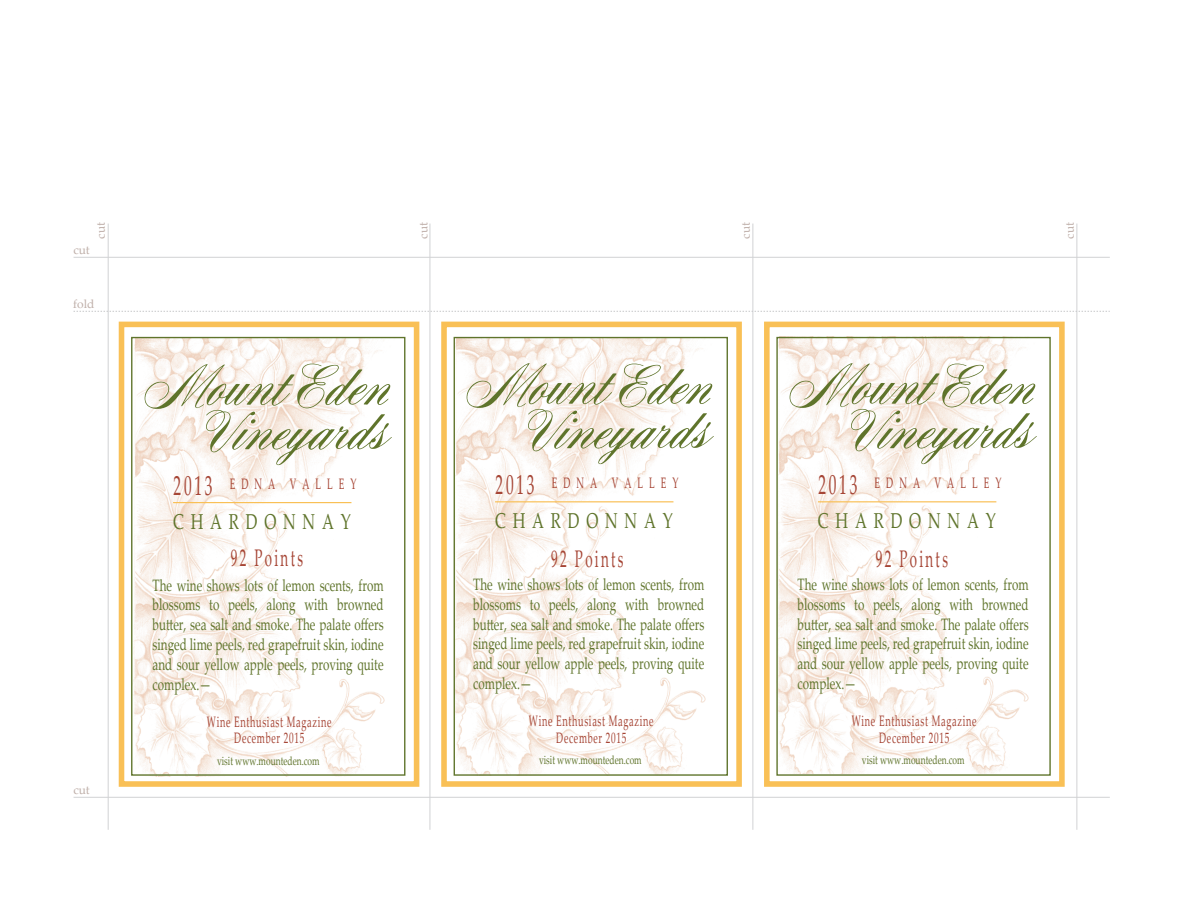
<style>
.page{position:relative;width:1188px;height:918px;background:#fff}
.page>*{position:absolute;margin:0;border:0;box-sizing:border-box;transform-origin:0 0}
.t1{font:24px "Palatino Linotype";letter-spacing:.18em;color:#a64535;scale:.55 1}
.t2{font:21.6px "Palatino Linotype";letter-spacing:.445em;color:#5f742b;scale:.71 1}
.t3{font:16.5px/19.8px "Palatino Linotype";color:#5f742b;text-align:justify;scale:.71 1}
.t4{font:15.15px/16.4px "Palatino Linotype";letter-spacing:.075em;color:#a64535;text-align:center;scale:.61 1}
.t5{font:15.15px "Palatino Linotype";letter-spacing:.66em;color:#a64535;scale:.61 1}
.t6{font:12px "Palatino Linotype";color:#5f742b;scale:.71 1}
.t7{font:12px "Palatino Linotype";color:#bfafa9}
.s1{font-size:27.75px}
</style>
<div class="page">
<img style="left:133px;top:339px;width:273px;height:437px">
<img style="left:142px;top:361px;width:153px;height:47px">
<img style="left:294px;top:363px;width:99px;height:46px">
<img style="left:204px;top:409px;width:190px;height:58px">
<div style="left:131px;top:337px;width:274px;height:439px;border:1px solid #5f742b"></div>
<div style="left:119px;top:322px;width:300px;height:465px;border:6px solid #f9c056"></div>
<hr style="left:173px;top:502px;width:178px;height:1px;background:#f9c056">
<hr style="left:430px;top:224px;width:1px;height:606px;background:#d1d2d4">
<hr style="left:753px;top:224px;width:1px;height:606px;background:#d1d2d4">
<hr style="left:74px;top:797px;width:1036px;height:1px;background:#d1d2d4">
<hr style="left:74px;top:257px;width:1036px;height:1px;background:#d1d2d4">
<hr style="left:108px;top:224px;width:1px;height:606px;background:#d1d2d4">
<hr style="left:1077px;top:224px;width:1px;height:606px;background:#d1d2d4">
<svg style="left:74px;top:311px;width:1036px;height:1px"></svg>
<img style="left:456px;top:339px;width:250px;height:435px">
<div style="left:454px;top:337px;width:274px;height:439px;border:1px solid #5f742b"></div>
<div style="left:441px;top:322px;width:301px;height:465px;border:6px solid #f9c056"></div>
<img style="left:777px;top:336px;width:273px;height:438px">
<div style="left:776px;top:337px;width:275px;height:439px;border:1px solid #5f742b"></div>
<div style="left:764px;top:322px;width:301px;height:465px;border:6px solid #f9c056"></div>
<img style="left:464px;top:360px;width:153px;height:48px">
<img style="left:616px;top:362px;width:97px;height:47px">
<img style="left:526px;top:409px;width:188px;height:57px">
<hr style="left:495px;top:501px;width:178px;height:1px;background:#f9c056">
<img style="left:787px;top:360px;width:153px;height:48px">
<img style="left:939px;top:362px;width:99px;height:47px">
<img style="left:849px;top:409px;width:190px;height:57px">
<hr style="left:818px;top:501px;width:178px;height:1px;background:#f9c056">
<p class="t7" style="left:92px;top:239px;width:18px;rotate:-90deg">cut</p>
<p class="t7" style="left:415px;top:239px;width:18px;rotate:-90deg">cut</p>
<p class="t7" style="left:737px;top:239px;width:18px;rotate:-90deg">cut</p>
<p class="t7" style="left:1061px;top:239px;width:18px;rotate:-90deg">cut</p>
<p class="t7" style="left:73px;top:241px;width:18px">cut</p>
<p class="t7" style="left:73px;top:296px;width:23px">fold</p>
<p class="t7" style="left:73px;top:781px;width:18px">cut</p>
<p class="t5" style="left:174px;top:473px;width:302px"><span class="s1">2013</span> EDNA VALLEY</p>
<h2 class="t2" style="left:173px;top:506px;width:252px">CHARDONNAY</h2>
<h1 class="t1" style="left:231px;top:541px;width:133px">92 Points</h1>
<p class="t3" style="left:153px;top:574px;width:327px">The wine shows lots of lemon scents, from blossoms to peels, along with browned butter, sea salt and smoke. The palate offers singed lime peels, red grapefruit skin, iodine and sour yellow apple peels, proving quite complex.—</p>
<p class="t4" style="left:207px;top:713px;width:206px">Wine Enthusiast Magazine<br>December 2015</p>
<p class="t6" style="left:217px;top:752px;width:146px">visit www.mounteden.com</p>
<p class="t5" style="left:496px;top:473px;width:302px"><span class="s1">2013</span> EDNA VALLEY</p>
<h2 class="t2" style="left:495px;top:505px;width:252px">CHARDONNAY</h2>
<h1 class="t1" style="left:551px;top:541px;width:133px">92 Points</h1>
<p class="t3" style="left:473px;top:574px;width:327px">The wine shows lots of lemon scents, from blossoms to peels, along with browned butter, sea salt and smoke. The palate offers singed lime peels, red grapefruit skin, iodine and sour yellow apple peels, proving quite complex.—</p>
<p class="t4" style="left:529px;top:712px;width:206px">Wine Enthusiast Magazine<br>December 2015</p>
<p class="t6" style="left:539px;top:751px;width:146px">visit www.mounteden.com</p>
<p class="t5" style="left:819px;top:473px;width:302px"><span class="s1">2013</span> EDNA VALLEY</p>
<h2 class="t2" style="left:818px;top:505px;width:252px">CHARDONNAY</h2>
<h1 class="t1" style="left:876px;top:541px;width:133px">92 Points</h1>
<p class="t3" style="left:798px;top:574px;width:327px">The wine shows lots of lemon scents, from blossoms to peels, along with browned butter, sea salt and smoke. The palate offers singed lime peels, red grapefruit skin, iodine and sour yellow apple peels, proving quite complex.—</p>
<p class="t4" style="left:852px;top:712px;width:206px">Wine Enthusiast Magazine<br>December 2015</p>
<p class="t6" style="left:862px;top:751px;width:146px">visit www.mounteden.com</p>
</div>
